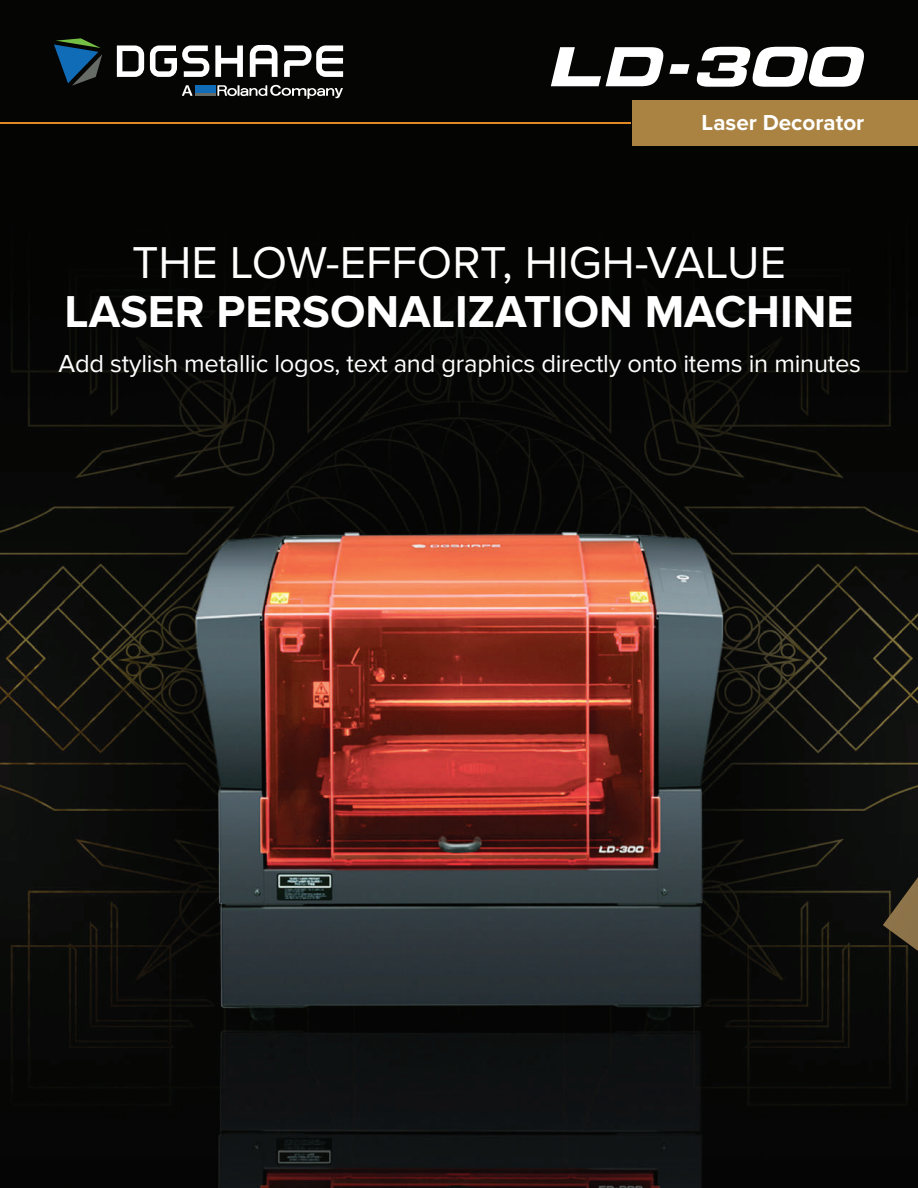
<style>
.page{position:relative;width:918px;height:1188px;background:#fff}
.page>*{position:absolute;margin:0;border:0;box-sizing:border-box;transform-origin:0 0}
.t1{font:700 46.35px "Proxima Nova";color:#fff}
.t2{font:46.35px "Proxima Nova";color:#fff}
.t3{font:25.5px "Proxima Nova";letter-spacing:-.01em;color:#fff}
.t4{font:700 22.5px "Proxima Nova";color:#fff}
</style>
<div class="page">
<img style="left:0;top:122px;width:918px;height:1066px">
<div style="left:0;top:0;width:918px;height:122px;background:#050504"></div>
<svg style="left:551px;top:47px;width:315px;height:40px"></svg>
<div style="left:633px;top:100px;width:285px;height:45px;background:#aa8241"></div>
<svg style="left:117px;top:45px;width:27px;height:32px"></svg>
<svg style="left:150px;top:45px;width:59px;height:32px"></svg>
<svg style="left:215px;top:45px;width:28px;height:32px"></svg>
<svg style="left:250px;top:45px;width:28px;height:32px"></svg>
<svg style="left:284px;top:45px;width:59px;height:32px"></svg>
<svg style="left:54px;top:38px;width:48px;height:48px;background:#1a3f51"></svg>
<hr style="left:195px;top:93px;width:20px;height:3px;background:#676b66">
<div style="left:195px;top:85px;width:20px;height:7px;background:#106cb6"></div>
<svg style="left:182px;top:85px;width:11px;height:11px"></svg>
<svg style="left:217px;top:85px;width:126px;height:14px;background:#4f4f4e"></svg>
<hr style="left:0;top:122px;width:631px;height:2px;background:#e18925">
<svg style="left:883px;top:877px;width:35px;height:74px;background:#4f422b"></svg>
<p class="t4" style="left:702px;top:109px;width:164px">Laser Decorator</p>
<h1 class="t2" style="left:132px;top:236px;width:655px">THE LOW-EFFORT, HIGH-VALUE</h1>
<h1 class="t1" style="left:65px;top:285px;width:791px">LASER PERSONALIZATION MACHINE</h1>
<p class="t3" style="left:58px;top:349px;width:804px">Add stylish metallic logos, text and graphics directly onto items in minutes</p>
</div>
